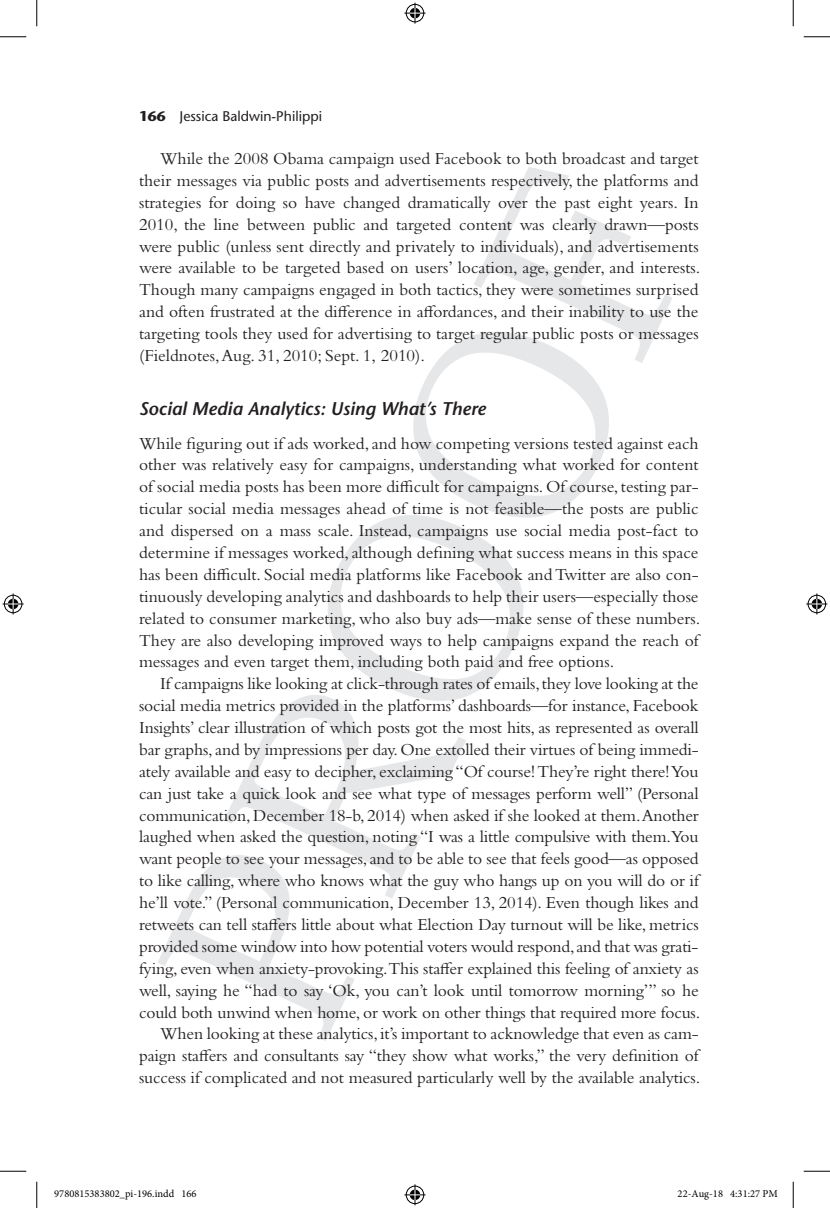
<style>
.page{position:relative;width:830px;height:1208px;background:#fff}
.page>*{position:absolute;margin:0;border:0;box-sizing:border-box;transform-origin:0 0}
.t1{font:italic 600 18.38px "Stone Sans Std";color:#231f20}
.t2{font:17.5px/21.9px "Bembo Std";letter-spacing:-.01em;color:#231f20;text-align:justify}
.t3{font:500 14px "Stone Sans Std";color:#231f20}
.t4{font:10.5px "Minion Pro";color:#000}
.s1{font-weight:700}
</style>
<div class="page">
<svg style="left:158px;top:858px;width:196px;height:183px"></svg>
<svg style="left:224px;top:695px;width:242px;height:203px"></svg>
<svg style="left:324px;top:167px;width:348px;height:537px"></svg>
<svg style="left:0;top:36px;width:26px;height:1px"></svg>
<svg style="left:803px;top:36px;width:27px;height:1px"></svg>
<svg style="left:0;top:1170px;width:26px;height:1px"></svg>
<svg style="left:803px;top:1170px;width:27px;height:1px"></svg>
<svg style="left:36px;top:0;width:1px;height:26px"></svg>
<svg style="left:36px;top:1181px;width:1px;height:27px"></svg>
<svg style="left:792px;top:0;width:1px;height:26px"></svg>
<svg style="left:792px;top:1181px;width:1px;height:27px"></svg>
<svg style="left:404px;top:3px;width:21px;height:21px"></svg>
<svg style="left:404px;top:1184px;width:21px;height:21px"></svg>
<svg style="left:3px;top:593px;width:21px;height:21px"></svg>
<svg style="left:806px;top:593px;width:21px;height:21px"></svg>
<p class="t3" style="left:139px;top:108px;width:184px"><span class="s1">166</span> Jessica Baldwin-Philippi</p>
<p class="t2" style="left:139px;top:147px;width:562px;text-indent:21px">While the 2008 Obama campaign used Facebook to both broadcast and target their messages via public posts and advertisements respectively, the platforms and strategies for doing so have changed dramatically over the past eight years. In 2010, the line between public and targeted content was clearly drawn—posts were public (unless sent directly and privately to individuals), and advertisements were available to be targeted based on users’ location, age, gender, and interests.<br>Though many campaigns engaged in both tactics, they were sometimes surprised and often frustrated at the difference in affordances, and their inability to use the targeting tools they used for advertising to target regular public posts or messages (Fieldnotes, Aug. 31, 2010; Sept. 1, 2010).</p>
<p class="t1" style="left:139px;top:398px;width:348px">Social Media Analytics: Using What’s There</p>
<p class="t2" style="left:139px;top:432px;width:563px">While figuring out if ads worked, and how competing versions tested against each other was relatively easy for campaigns, understanding what worked for content of social media posts has been more difficult for campaigns. Of course, testing par&shy;ticular social media messages ahead of time is not feasible—the posts are public and dispersed on a mass scale. Instead, campaigns use social media post-fact to determine if messages worked, although defining what success means in this space has been difficult. Social media platforms like Facebook and Twitter are also con&shy;tinuously developing analytics and dashboards to help their users—especially those related to consumer marketing, who also buy ads—make sense of these numbers.<br>They are also developing improved ways to help campaigns expand the reach of messages and even target them, including both paid and free options.</p>
<p class="t2" style="left:139px;top:672px;width:562px;text-align:right">If campaigns like looking at click-through rates of emails, they love looking at the social media metrics provided in the platforms’ dashboards—for instance, Facebook Insights’ clear illustration of which posts got the most hits, as represented as overall bar graphs, and by impressions per day. One extolled their virtues of being immedi&shy;ately available and easy to decipher, exclaiming “Of course! They’re right there! You can just take a quick look and see what type of messages perform well” (Personal communication, December 18-b, 2014) when asked if she looked at them. Another laughed when asked the question, noting “I was a little compulsive with them.You want people to see your messages, and to be able to see that feels good—as opposed to like calling, where who knows what the guy who hangs up on you will do or if he’ll vote.” (Personal communication, December 13, 2014). Even though likes and retweets can tell staffers little about what Election Day turnout will be like, metrics provided some window into how potential voters would respond, and that was grati&shy;fying, even when anxiety-provoking.This staffer explained this feeling of anxiety as well, saying he “had to say ‘Ok, you can’t look until tomorrow morning’” so he could both unwind when home, or work on other things that required more focus.<br>When looking at these analytics, it’s important to acknowledge that even as cam&shy;paign staffers and consultants say “they show what works,” the very definition of success if complicated and not measured particularly well by the available analytics.</p>
<p class="t4" style="left:54px;top:1187px;width:144px">9780815383802_pi-196.indd 166</p>
<p class="t4" style="left:677px;top:1187px;width:102px">22-Aug-18 4:31:27 PM</p>
</div>
